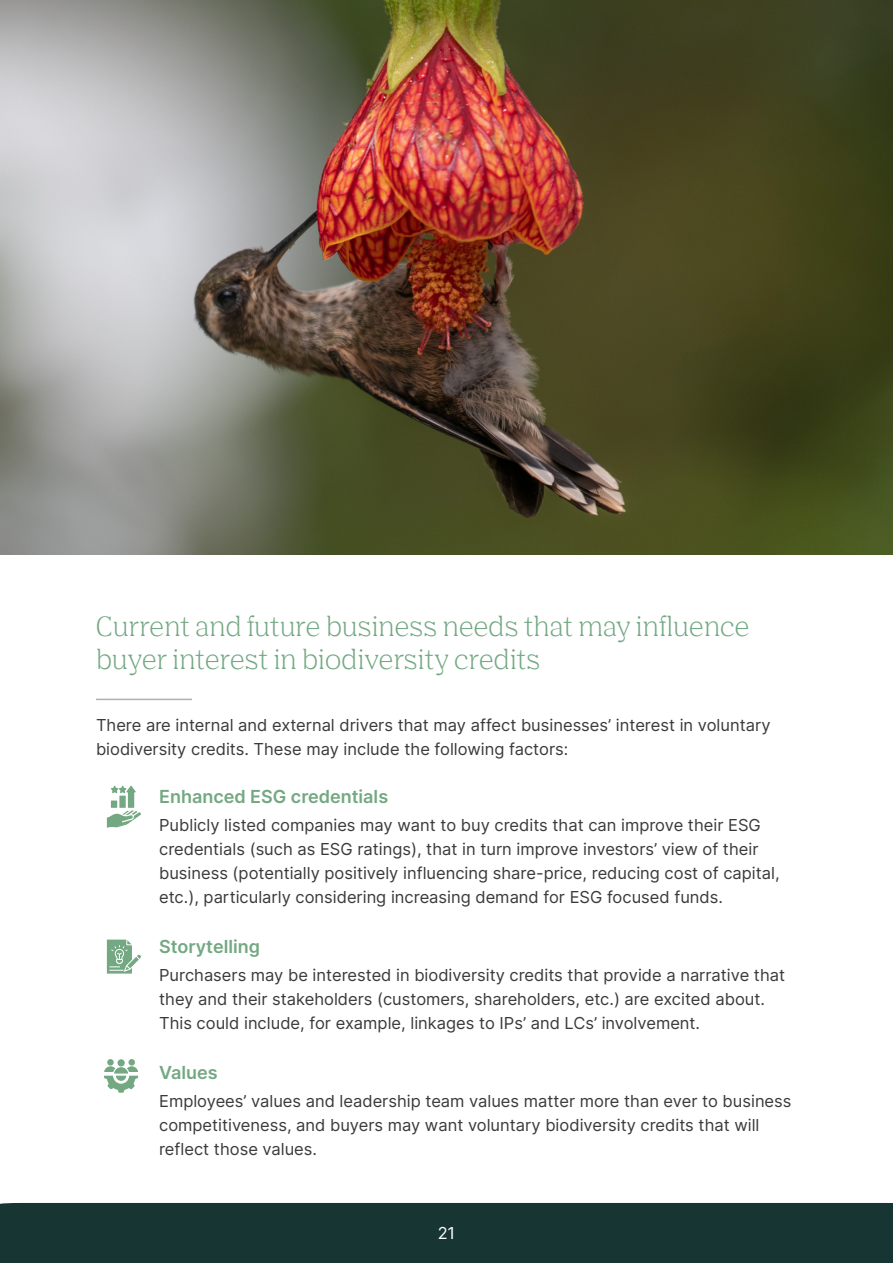
<style>
.page{position:relative;width:893px;height:1263px;background:#fff}
.page>*{position:absolute;margin:0;border:0;box-sizing:border-box;transform-origin:0 0}
.t1{font:300 27px/32.4px "Nib Pro";color:#73a882}
.t2{font:600 18px "Inter";color:#73a882}
.t3{font:16.5px/24px "Inter";color:#3a3a3a}
.t4{font:16.5px "Inter";color:#fff}
</style>
<div class="page">
<div style="left:0;top:1203px;width:893px;height:60px;background:#173633"></div>
<hr style="left:96px;top:699px;width:96px;height:1px;background:#b0b0b0">
<svg style="left:107px;top:786px;width:34px;height:42px"></svg>
<svg style="left:107px;top:939px;width:34px;height:34px"></svg>
<svg style="left:104px;top:1059px;width:34px;height:34px"></svg>
<img style="left:0;top:0;width:893px;height:555px">
<p class="t1" style="left:96px;top:611px;width:655px">Current and future business needs that may influence buyer interest in biodiversity credits</p>
<p class="t3" style="left:96px;top:713px;width:676px">There are internal and external drivers that may affect businesses’ interest in voluntary biodiversity credits. These may include the following factors:</p>
<p class="t2" style="left:159px;top:783px;width:231px">Enhanced ESG credentials</p>
<p class="t3" style="left:159px;top:813px;width:622px">Publicly listed companies may want to buy credits that can improve their ESG credentials (such as ESG ratings), that in turn improve investors’ view of their business (potentially positively influencing share-price, reducing cost of capital, etc.), particularly considering increasing demand for ESG focused funds.</p>
<p class="t2" style="left:159px;top:933px;width:102px">Storytelling</p>
<p class="t3" style="left:159px;top:963px;width:627px">Purchasers may be interested in biodiversity credits that provide a narrative that they and their stakeholders (customers, shareholders, etc.) are excited about.<br>This could include, for example, linkages to IPs’ and LCs’ involvement.</p>
<p class="t2" style="left:159px;top:1059px;width:60px">Values</p>
<p class="t3" style="left:159px;top:1088px;width:634px">Employees’ values and leadership team values matter more than ever to business competitiveness, and buyers may want voluntary biodiversity credits that will reflect those values.</p>
<p class="t4" style="left:438px;top:1221px;width:19px">21</p>
</div>
